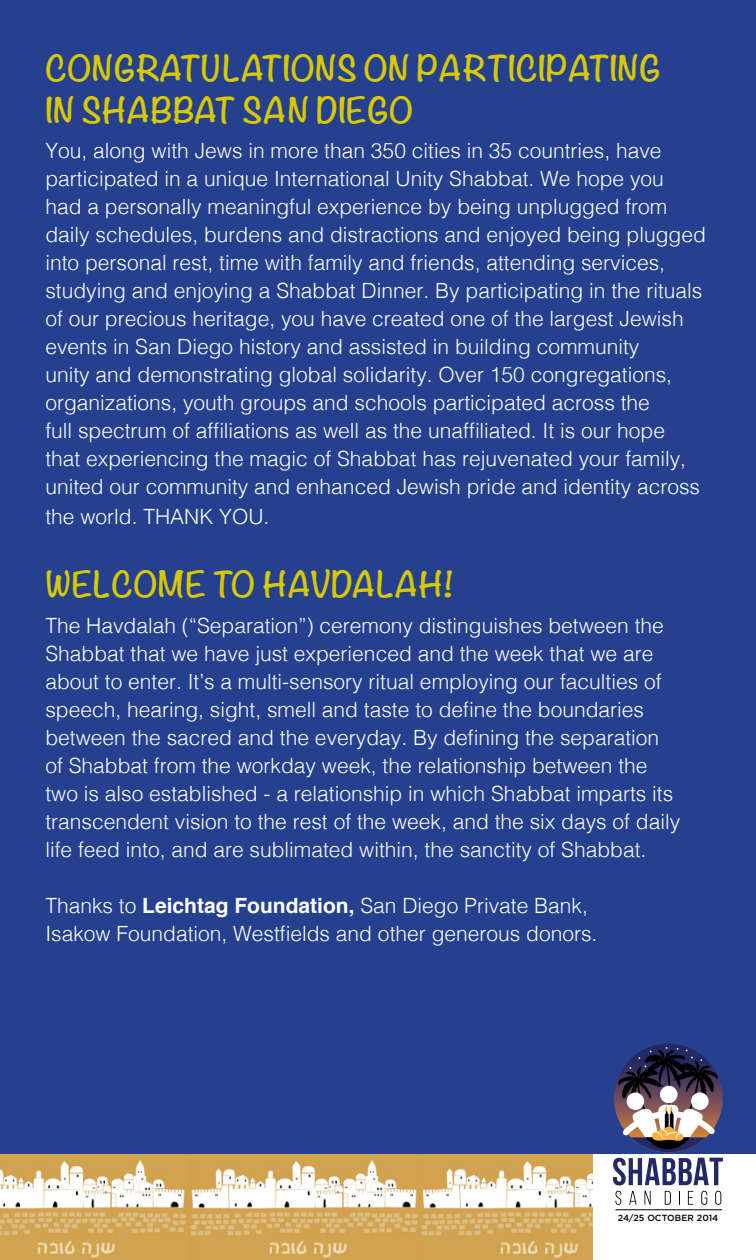
<style>
.page{position:relative;width:756px;height:1260px;background:#fff}
.page>*{position:absolute;margin:0;border:0;box-sizing:border-box;transform-origin:0 0}
.t1{font:700 31.5px/42px "Noteworthy";color:#d7c800}
.t2{font:300 21px/28.2px "Helvetica";color:#fff}
.t3{font:500 8.92px "Gotham";color:#000}
.s1{font-weight:700}
</style>
<div class="page">
<img style="left:0;top:1153px;width:592px;height:107px">
<div style="left:0;top:0;width:756px;height:1153px;background:#25408f"></div>
<hr style="left:615px;top:1209px;width:107px;height:1px;background:#000">
<svg style="left:613px;top:1047px;width:110px;height:158px"></svg>
<h1 class="t1" style="left:45px;top:46px;width:617px">CONGRATULATIONS ON PARTICIPATING<br>IN SHABBAT SAN DIEGO</h1>
<p class="t2" style="left:45px;top:135px;width:662px">You, along with Jews in more than 350 cities in 35 countries, have participated in a unique International Unity Shabbat. We hope you<br>had a personally meaningful experience by being unplugged from daily schedules, burdens and distractions and enjoyed being plugged into personal rest, time with family and friends, attending services, studying and enjoying a Shabbat Dinner. By participating in the rituals of our precious heritage, you have created one of the largest Jewish events in San Diego history and assisted in building community<br>unity and demonstrating global solidarity. Over 150 congregations, organizations, youth groups and schools participated across the<br>full spectrum of affiliations as well as the unaffiliated. It is our hope<br>that experiencing the magic of Shabbat has rejuvenated your family, united our community and enhanced Jewish pride and identity across the world. THANK YOU.</p>
<h1 class="t1" style="left:45px;top:562px;width:410px">WELCOME TO HAVDALAH!</h1>
<p class="t2" style="left:45px;top:610px;width:636px">The Havdalah (“Separation”) ceremony distinguishes between the Shabbat that we have just experienced and the week that we are about to enter. It’s a multi-sensory ritual employing our faculties of speech, hearing, sight, smell and taste to define the boundaries between the sacred and the everyday. By defining the separation of Shabbat from the workday week, the relationship between the two is also established - a relationship in which Shabbat imparts its transcendent vision to the rest of the week, and the six days of daily life feed into, and are sublimated within, the sanctity of Shabbat.</p>
<p class="t2" style="left:45px;top:890px;width:554px">Thanks to <span class="s1">Leichtag Foundation,</span> San Diego Private Bank,<br>Isakow Foundation, Westfields and other generous donors.</p>
<p class="t3" style="left:618px;top:1212px;width:102px">24/25 OCTOBER 2014</p>
</div>
